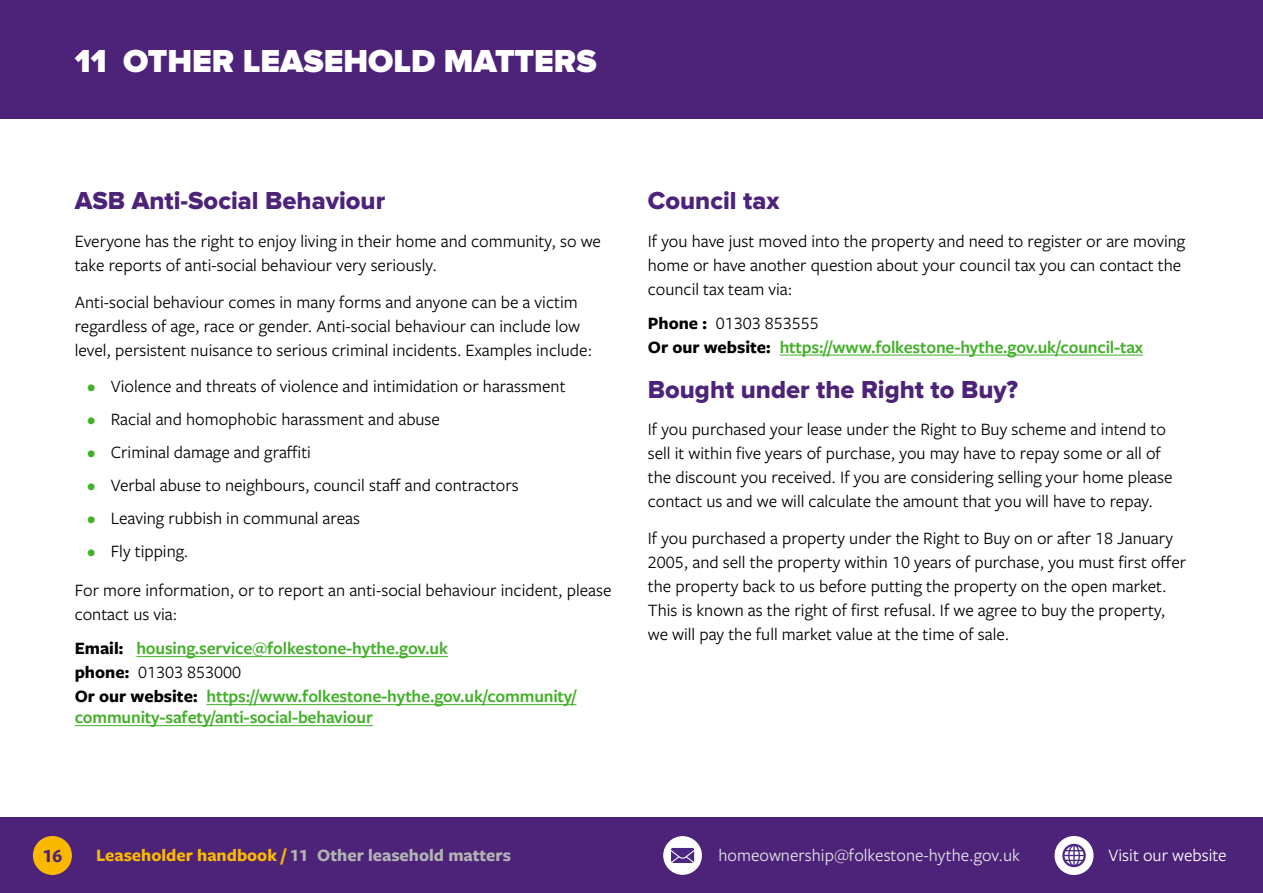
<style>
.page{position:relative;width:1263px;height:893px;background:#fff}
.page>*{position:absolute;margin:0;border:0;box-sizing:border-box;transform-origin:0 0}
.t1{font:900 33px "Proxima Nova";color:#fff}
.t2{font:25.5px "Proxima Nova Extrabld";color:#4d2379}
.t3{font:700 19.5px "Freight Sans Pro";color:#4d2379}
.t4{font:18px/24px "Freight Sans Pro";color:#000}
.t5{font:600 18px/24px "Freight Sans Pro";letter-spacing:-.01em;color:#42b029}
.t6{font:700 18px "Freight Sans Pro";color:#b3b3b3}
.t7{font:18px "Freight Sans Pro";color:#e6e6eb}
.t8{font:18px "Freight Sans Pro";color:#fff}
.s1{color:#42b029}
.s2{font-weight:400;color:#000}
.s3{font-weight:700;color:#000}
.s4{color:#fbb800}
</style>
<div class="page">
<div style="left:0;top:818px;width:1263px;height:75px;background:#4d2379"></div>
<div style="left:33px;top:836px;width:39px;height:39px;background:#fbb800;border-radius:50%"></div>
<div style="left:0;top:0;width:1263px;height:118px;background:#4d2379"></div>
<div style="left:663px;top:836px;width:39px;height:39px;background:#fff;border-radius:50%"></div>
<svg style="left:671px;top:848px;width:23px;height:15px"></svg>
<svg style="left:1054px;top:836px;width:39px;height:39px"></svg>
<hr style="left:136px;top:656px;width:312px;height:1px;background:#42b029">
<hr style="left:206px;top:704px;width:370px;height:1px;background:#42b029">
<hr style="left:75px;top:725px;width:298px;height:1px;background:#42b029">
<hr style="left:780px;top:355px;width:363px;height:1px;background:#42b029">
<h1 class="t1" style="left:75px;top:46px;width:523px">11 OTHER LEASEHOLD MATTERS</h1>
<h2 class="t2" style="left:75px;top:189px;width:312px">ASB Anti-Social Behaviour</h2>
<p class="t4" style="left:75px;top:228px;width:528px">Everyone has the right to enjoy living in their home and community, so we take reports of anti-social behaviour very seriously.</p>
<p class="t4" style="left:75px;top:289px;width:519px">Anti-social behaviour comes in many forms and anyone can be a victim regardless of age, race or gender. Anti-social behaviour can include low level, persistent nuisance to serious criminal incidents. Examples include:</p>
<p class="t4" style="left:87px;top:374px;width:480px"><span class="s1">•</span> Violence and threats of violence and intimidation or harassment</p>
<p class="t4" style="left:87px;top:407px;width:355px"><span class="s1">•</span> Racial and homophobic harassment and abuse</p>
<p class="t4" style="left:87px;top:440px;width:226px"><span class="s1">•</span> Criminal damage and graffiti</p>
<p class="t4" style="left:87px;top:473px;width:434px"><span class="s1">•</span> Verbal abuse to neighbours, council staff and contractors</p>
<p class="t4" style="left:87px;top:506px;width:275px"><span class="s1">•</span> Leaving rubbish in communal areas</p>
<p class="t4" style="left:75px;top:531px;width:538px;line-height:39px;text-indent:12px"><span class="s1">•</span> Fly tipping.<br>For more information, or to report an anti-social behaviour incident, please</p>
<p class="t5" style="left:75px;top:597px;width:375px;line-height:33.8px"><span class="s2">contact us via:<br></span><span class="s3">Email:</span> housing.service@folkestone-hythe.gov.uk</p>
<p class="t5" style="left:75px;top:660px;width:503px"><span class="s3">phone:</span> <span class="s2">01303 853000<br></span><span class="s3">Or our website:</span> https://www.folkestone-hythe.gov.uk/community/</p>
<p class="t5" style="left:75px;top:705px;width:300px">community-safety/anti-social-behaviour</p>
<h2 class="t2" style="left:648px;top:189px;width:133px">Council tax</h2>
<p class="t4" style="left:648px;top:228px;width:539px">If you have just moved into the property and need to register or are moving home or have another question about your council tax you can contact the council tax team via:</p>
<p class="t5" style="left:648px;top:310px;width:497px"><span class="s3">Phone :</span> <span class="s2">01303 853555<br></span><span class="s3">Or our website:</span> https://www.folkestone-hythe.gov.uk/council-tax</p>
<h2 class="t2" style="left:648px;top:378px;width:372px">Bought under the Right to Buy?</h2>
<p class="t4" style="left:648px;top:417px;width:526px">If you purchased your lease under the Right to Buy scheme and intend to sell it within five years of purchase, you may have to repay some or all of the discount you received. If you are considering selling your home please contact us and we will calculate the amount that you will have to repay.</p>
<p class="t4" style="left:648px;top:525px;width:540px">If you purchased a property under the Right to Buy on or after 18 January 2005, and sell the property within 10 years of purchase, you must first offer the property back to us before putting the property on the open market.<br>This is known as the right of first refusal. If we agree to buy the property, we will pay the full market value at the time of sale.</p>
<p class="t3" style="left:43px;top:842px;width:21px">16</p>
<p class="t6" style="left:96px;top:843px;width:416px"><span class="s4">Leaseholder handbook /</span> 11 Other leasehold matters</p>
<p class="t7" style="left:718px;top:843px;width:303px">homeownership@folkestone-hythe.gov.uk</p>
<p class="t8" style="left:1108px;top:843px;width:120px">Visit our website</p>
</div>
